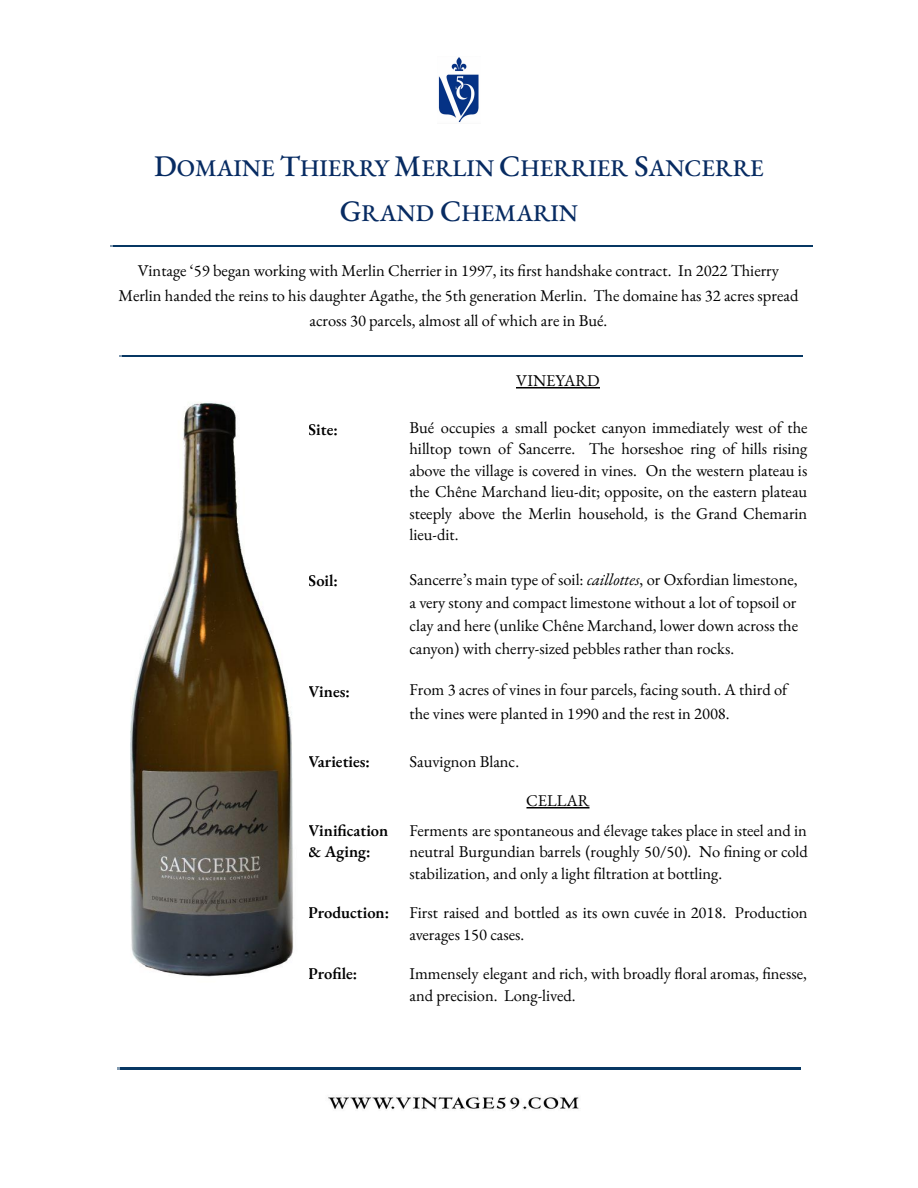
<style>
.page{position:relative;width:918px;height:1188px;background:#fff}
.page>*{position:absolute;margin:0;border:0;box-sizing:border-box;transform-origin:0 0}
.t1{font:500 24px/45px "EB Garamond";color:#072b62;text-align:center}
.t2{font:16.5px/21.6px "EB Garamond";color:#000;text-align:justify}
.t3{font:600 16.5px/21.6px "EB Garamond";color:#000}
.s1{font-size:30px}
.s2{font-style:italic}
.s3{font-weight:600}
</style>
<div class="page">
<hr style="left:516px;top:387px;width:84px;height:1px;background:#000">
<hr style="left:526px;top:807px;width:64px;height:1px;background:#000">
<img style="left:438px;top:57px;width:41px;height:66px">
<img style="left:110px;top:245px;width:702px;height:2px">
<img style="left:119px;top:355px;width:683px;height:1px">
<img style="left:130px;top:402px;width:164px;height:575px">
<img style="left:118px;top:1068px;width:682px;height:1px">
<img style="left:328px;top:1096px;width:251px;height:14px">
<h1 class="t1" style="left:154px;top:145px;width:611px"><span class="s1">D</span>OMAINE <span class="s1">T</span>HIERRY <span class="s1">M</span>ERLIN <span class="s1">C</span>HERRIER <span class="s1">S</span>ANCERRE<br><span class="s1">G</span>RAND <span class="s1">C</span>HEMARIN</h1>
<p class="t2" style="left:118px;top:258px;width:681px;line-height:24.8px;text-align:center">Vintage ‘59 began working with Merlin Cherrier in 1997, its first handshake contract. In 2022 Thierry<br>Merlin handed the reins to his daughter Agathe, the 5th generation Merlin. The domaine has 32 acres spread across 30 parcels, almost all of which are in Bué.</p>
<p class="t2" style="left:516px;top:370px;width:85px">VINEYARD</p>
<p class="t3" style="left:308px;top:418px;width:31px">Site:</p>
<p class="t2" style="left:410px;top:416px;width:400px">Bué occupies a small pocket canyon immediately west of the hilltop town of Sancerre. The horseshoe ring of hills rising above the village is covered in vines. On the western plateau is the Chêne Marchand lieu-dit; opposite, on the eastern plateau steeply above the Merlin household, is the Grand Chemarin lieu-dit.</p>
<p class="t3" style="left:308px;top:569px;width:31px">Soil:</p>
<p class="t2" style="left:410px;top:567px;width:390px;line-height:23.2px">Sancerre’s main type of soil: <span class="s2">caillottes</span>, or Oxfordian limestone, a very stony and compact limestone without a lot of topsoil or clay and here (unlike Chêne Marchand, lower down across the canyon) with cherry-sized pebbles rather than rocks.</p>
<p class="t3" style="left:308px;top:680px;width:43px">Vines:</p>
<p class="t2" style="left:410px;top:678px;width:380px;line-height:23.2px">From 3 acres of vines in four parcels, facing south. A third of the vines were planted in 1990 and the rest in 2008.</p>
<p class="t3" style="left:308px;top:750px;width:63px">Varieties:</p>
<p class="t2" style="left:410px;top:750px;width:111px">Sauvignon Blanc.</p>
<p class="t2" style="left:526px;top:790px;width:65px">CELLAR</p>
<p class="t3" style="left:308px;top:819px;width:82px">Vinification &amp; Aging:</p>
<p class="t2" style="left:410px;top:819px;width:400px">Ferments are spontaneous and élevage takes place in steel and in neutral Burgundian barrels (roughly 50/50). No fining or cold stabilization, and only a light filtration at bottling.</p>
<p class="t2" style="left:410px;top:901px;width:400px;text-indent:-101px"><span class="s3">Production:</span> First raised and bottled as its own cuvée in 2018. Production averages 150 cases.</p>
<p class="t3" style="left:308px;top:962px;width:51px">Profile:</p>
<p class="t2" style="left:410px;top:962px;width:399px">Immensely elegant and rich, with broadly floral aromas, finesse, and precision. Long-lived.</p>
</div>
